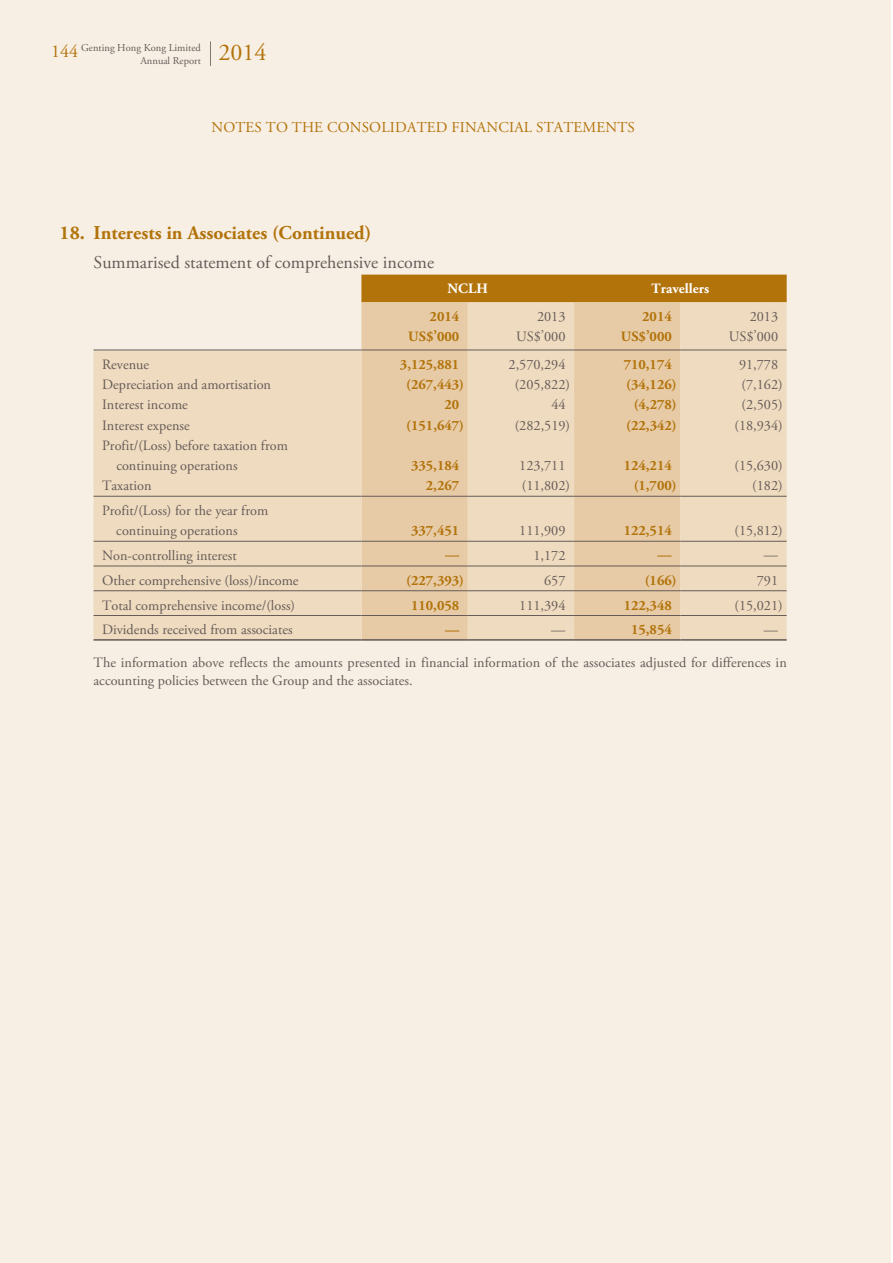
<style>
.page{position:relative;width:893px;height:1263px;background:#fff}
.page>*{position:absolute;margin:0;border:0;box-sizing:border-box;transform-origin:0 0}
.t1{font:24px "Adobe Garamond Pro";color:#b2730b}
._3__標題{font:700 19.5px "Adobe Garamond Pro";color:#b2730b}
._4__副標題{font:18px "Adobe Garamond Pro";color:#655b58}
.t2{font:18px "Adobe Garamond Pro";color:#b2730b}
.t3{font:15px "Adobe Garamond Pro";letter-spacing:.015em;color:#b2730b}
._9__表內文{font:14.25px "Adobe Garamond Pro";color:#655b58}
._9__表內文-2{font:700 14.25px "Adobe Garamond Pro";color:#b2730b}
._1__內文{font:14.25px/17.2px "Adobe Garamond Pro";letter-spacing:.005em;color:#655b58}
._9__表內文-3{font:700 14.25px "Adobe Garamond Pro";color:#fff}
.t4{font:10.5px "Adobe Garamond Pro";color:#655b58}
</style>
<div class="page">
<div style="left:0;top:0;width:891px;height:1263px;background:#f8efe4"></div>
<svg style="left:210px;top:41px;width:1px;height:25px"></svg>
<div style="left:361px;top:275px;width:426px;height:27px;background:#b2730b"></div>
<svg style="left:94px;top:302px;width:693px;height:337px;background:#ecd6b8"></svg>
<hr style="left:94px;top:350px;width:267px;height:1px;background:#655b58">
<hr style="left:361px;top:350px;width:107px;height:1px;background:#655b58">
<hr style="left:468px;top:350px;width:106px;height:1px;background:#655b58">
<hr style="left:574px;top:350px;width:106px;height:1px;background:#655b58">
<hr style="left:680px;top:350px;width:107px;height:1px;background:#655b58">
<hr style="left:94px;top:496px;width:267px;height:1px;background:#655b58">
<hr style="left:361px;top:496px;width:107px;height:1px;background:#655b58">
<hr style="left:468px;top:496px;width:106px;height:1px;background:#655b58">
<hr style="left:574px;top:496px;width:106px;height:1px;background:#655b58">
<hr style="left:680px;top:496px;width:107px;height:1px;background:#655b58">
<hr style="left:94px;top:541px;width:267px;height:1px;background:#655b58">
<hr style="left:361px;top:541px;width:107px;height:1px;background:#655b58">
<hr style="left:468px;top:541px;width:106px;height:1px;background:#655b58">
<hr style="left:574px;top:541px;width:106px;height:1px;background:#655b58">
<hr style="left:680px;top:541px;width:107px;height:1px;background:#655b58">
<hr style="left:94px;top:566px;width:267px;height:1px;background:#655b58">
<hr style="left:361px;top:566px;width:107px;height:1px;background:#655b58">
<hr style="left:468px;top:566px;width:106px;height:1px;background:#655b58">
<hr style="left:574px;top:566px;width:106px;height:1px;background:#655b58">
<hr style="left:680px;top:566px;width:107px;height:1px;background:#655b58">
<hr style="left:94px;top:590px;width:267px;height:1px;background:#655b58">
<hr style="left:361px;top:590px;width:107px;height:1px;background:#655b58">
<hr style="left:468px;top:590px;width:106px;height:1px;background:#655b58">
<hr style="left:574px;top:590px;width:106px;height:1px;background:#655b58">
<hr style="left:680px;top:590px;width:107px;height:1px;background:#655b58">
<hr style="left:94px;top:615px;width:267px;height:1px;background:#655b58">
<hr style="left:361px;top:615px;width:107px;height:1px;background:#655b58">
<hr style="left:468px;top:615px;width:106px;height:1px;background:#655b58">
<hr style="left:574px;top:615px;width:106px;height:1px;background:#655b58">
<hr style="left:680px;top:615px;width:107px;height:1px;background:#655b58">
<hr style="left:94px;top:639px;width:267px;height:2px;background:#655b58">
<hr style="left:361px;top:639px;width:107px;height:2px;background:#655b58">
<hr style="left:468px;top:639px;width:106px;height:2px;background:#655b58">
<hr style="left:574px;top:639px;width:106px;height:2px;background:#655b58">
<hr style="left:680px;top:639px;width:107px;height:2px;background:#655b58">
<p class="t4" style="left:81px;top:42px;width:121px">Genting Hong Kong Limited</p>
<p class="t2" style="left:51px;top:41px;width:28px">144</p>
<p class="t4" style="left:140px;top:54px;width:62px">Annual Report</p>
<h1 class="t1" style="left:218px;top:38px;width:50px">2014</h1>
<p class="t3" style="left:211px;top:119px;width:425px">NOTES TO THE CONSOLIDATED FINANCIAL STATEMENTS</p>
<p class="_3__標題" style="left:60px;top:221px;width:313px">18. Interests in Associates (Continued)</p>
<p class="_4__副標題" style="left:94px;top:252px;width:342px">Summarised statement of comprehensive income</p>
<p class="_9__表內文-3" style="left:448px;top:280px;width:42px">NCLH</p>
<p class="_9__表內文-3" style="left:652px;top:280px;width:59px">Travellers</p>
<p class="_9__表內文-2" style="left:430px;top:308px;width:31px">2014</p>
<p class="_9__表內文" style="left:537px;top:308px;width:30px">2013</p>
<p class="_9__表內文-2" style="left:642px;top:308px;width:31px">2014</p>
<p class="_9__表內文" style="left:750px;top:308px;width:30px">2013</p>
<p class="_9__表內文-2" style="left:408px;top:328px;width:52px">US$’000</p>
<p class="_9__表內文" style="left:516px;top:328px;width:51px">US$’000</p>
<p class="_9__表內文-2" style="left:621px;top:328px;width:52px">US$’000</p>
<p class="_9__表內文" style="left:729px;top:328px;width:51px">US$’000</p>
<p class="_9__表內文" style="left:102px;top:356px;width:49px">Revenue</p>
<p class="_9__表內文-2" style="left:400px;top:356px;width:61px">3,125,881</p>
<p class="_9__表內文" style="left:509px;top:356px;width:58px">2,570,294</p>
<p class="_9__表內文-2" style="left:624px;top:356px;width:50px">710,174</p>
<p class="_9__表內文" style="left:739px;top:356px;width:41px">91,778</p>
<p class="_9__表內文" style="left:102px;top:376px;width:171px">Depreciation and amortisation</p>
<p class="_9__表內文-2" style="left:406px;top:376px;width:59px">(267,443)</p>
<p class="_9__表內文" style="left:515px;top:376px;width:57px">(205,822)</p>
<p class="_9__表內文-2" style="left:626px;top:376px;width:52px">(34,126)</p>
<p class="_9__表內文" style="left:742px;top:376px;width:43px">(7,162)</p>
<p class="_9__表內文" style="left:102px;top:396px;width:87px">Interest income</p>
<p class="_9__表內文-2" style="left:444px;top:396px;width:16px">20</p>
<p class="_9__表內文" style="left:551px;top:396px;width:16px">44</p>
<p class="_9__表內文-2" style="left:634px;top:396px;width:45px">(4,278)</p>
<p class="_9__表內文" style="left:742px;top:396px;width:43px">(2,505)</p>
<p class="_9__表內文" style="left:102px;top:416px;width:89px">Interest expense</p>
<p class="_9__表內文-2" style="left:406px;top:417px;width:59px">(151,647)</p>
<p class="_9__表內文" style="left:515px;top:416px;width:57px">(282,519)</p>
<p class="_9__表內文-2" style="left:626px;top:417px;width:52px">(22,342)</p>
<p class="_9__表內文" style="left:734px;top:416px;width:50px">(18,934)</p>
<p class="_9__表內文" style="left:102px;top:437px;width:187px">Profit/(Loss) before taxation from</p>
<p class="_9__表內文" style="left:116px;top:457px;width:123px">continuing operations</p>
<p class="_9__表內文-2" style="left:411px;top:457px;width:50px">335,184</p>
<p class="_9__表內文" style="left:519px;top:457px;width:48px">123,711</p>
<p class="_9__表內文-2" style="left:624px;top:457px;width:50px">124,214</p>
<p class="_9__表內文" style="left:734px;top:457px;width:50px">(15,630)</p>
<p class="_9__表內文" style="left:102px;top:477px;width:51px">Taxation</p>
<p class="_9__表內文-2" style="left:426px;top:477px;width:35px">2,267</p>
<p class="_9__表內文" style="left:522px;top:477px;width:50px">(11,802)</p>
<p class="_9__表內文-2" style="left:634px;top:477px;width:45px">(1,700)</p>
<p class="_9__表內文" style="left:752px;top:477px;width:32px">(182)</p>
<p class="_9__表內文" style="left:102px;top:502px;width:168px">Profit/(Loss) for the year from</p>
<p class="_9__表內文" style="left:116px;top:522px;width:123px">continuing operations</p>
<p class="_9__表內文-2" style="left:411px;top:522px;width:50px">337,451</p>
<p class="_9__表內文" style="left:519px;top:522px;width:48px">111,909</p>
<p class="_9__表內文-2" style="left:624px;top:522px;width:50px">122,514</p>
<p class="_9__表內文" style="left:734px;top:522px;width:50px">(15,812)</p>
<p class="_9__表內文" style="left:102px;top:547px;width:136px">Non-controlling interest</p>
<p class="_9__表內文-2" style="left:445px;top:546px;width:16px">—</p>
<p class="_9__表內文" style="left:533px;top:547px;width:34px">1,172</p>
<p class="_9__表內文-2" style="left:658px;top:546px;width:16px">—</p>
<p class="_9__表內文" style="left:764px;top:546px;width:16px">—</p>
<p class="_9__表內文" style="left:102px;top:572px;width:198px">Other comprehensive (loss)/income</p>
<p class="_9__表內文-2" style="left:406px;top:572px;width:59px">(227,393)</p>
<p class="_9__表內文" style="left:544px;top:572px;width:23px">657</p>
<p class="_9__表內文-2" style="left:645px;top:572px;width:33px">(166)</p>
<p class="_9__表內文" style="left:757px;top:572px;width:23px">791</p>
<p class="_9__表內文" style="left:102px;top:596px;width:195px">Total comprehensive income/(loss)</p>
<p class="_9__表內文-2" style="left:411px;top:597px;width:50px">110,058</p>
<p class="_9__表內文" style="left:519px;top:596px;width:48px">111,394</p>
<p class="_9__表內文-2" style="left:624px;top:597px;width:50px">122,348</p>
<p class="_9__表內文" style="left:734px;top:596px;width:50px">(15,021)</p>
<p class="_9__表內文" style="left:102px;top:621px;width:192px">Dividends received from associates</p>
<p class="_9__表內文-2" style="left:445px;top:621px;width:16px">—</p>
<p class="_9__表內文" style="left:551px;top:620px;width:16px">—</p>
<p class="_9__表內文-2" style="left:631px;top:621px;width:42px">15,854</p>
<p class="_9__表內文" style="left:764px;top:620px;width:16px">—</p>
<p class="_1__內文" style="left:94px;top:655px;width:695px">The information above reflects the amounts presented in financial information of the associates adjusted for differences in accounting policies between the Group and the associates.</p>
</div>
